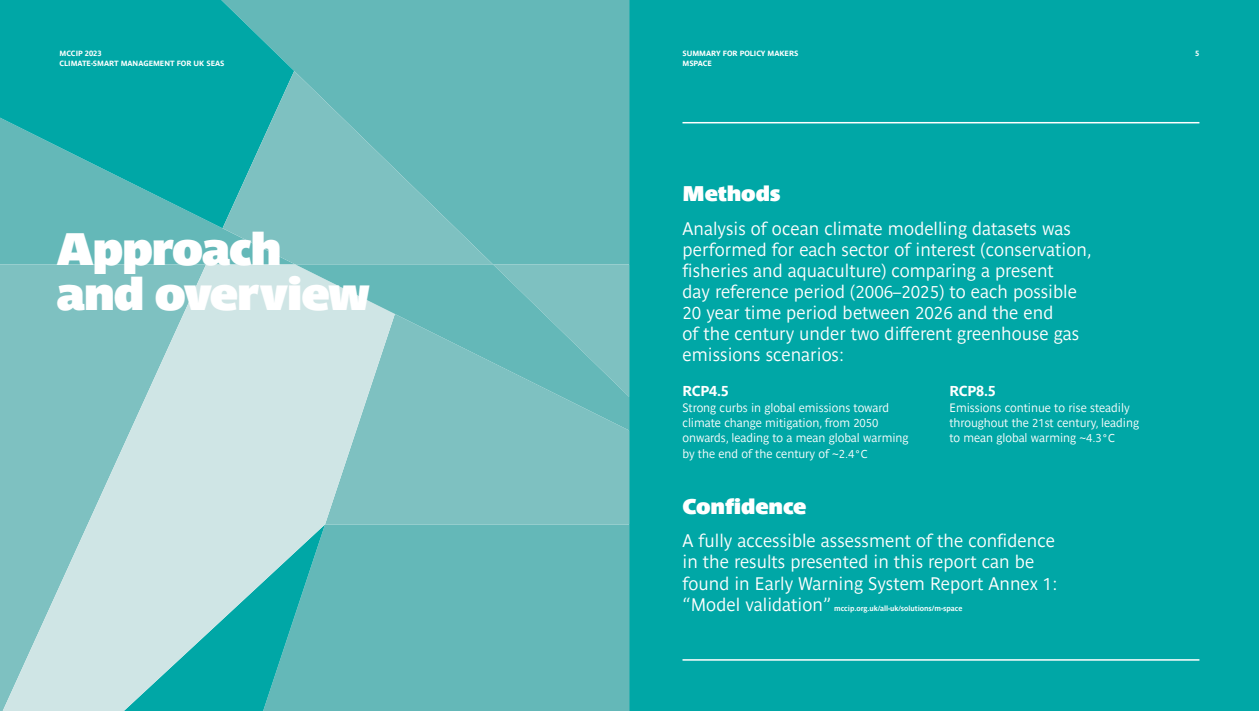
<style>
.page{position:relative;width:1259px;height:711px;background:#fff}
.page>*{position:absolute;margin:0;border:0;box-sizing:border-box;transform-origin:0 0}
.t1{font:700 45px/45px "Parisine Std Sombre";letter-spacing:-.03em;color:#fff}
.t2{font:700 21px "Parisine Std Sombre";letter-spacing:-.005em;color:#fff}
.t3{font:18px/21px "Parisine Std Gris";color:#fff}
.t4{font:700 14.25px "Parisine Std";letter-spacing:-.015em;color:#fff}
.t5{font:12px/15.3px "Parisine Std Gris";letter-spacing:-.005em;color:#fff}
.t6{font:700 7.5px "Parisine Std";letter-spacing:-.005em;color:#fff}
.t7{font:700 7.5px "Parisine Std Gris";letter-spacing:-.005em;color:#fff}
.s1{font-size:16.8px}
.s2{font-size:11.25px}
</style>
<div class="page">
<div style="left:629px;top:0;width:630px;height:710px;background:#00a7a6"></div>
<div style="left:395px;top:524px;width:234px;height:186px;background:#64b8b8"></div>
<div style="left:294px;top:0;width:335px;height:264px;background:#64b8b8"></div>
<div style="left:0;top:228px;width:222px;height:36px;background:#64b8b8"></div>
<svg style="left:0;top:0;width:294px;height:228px;background:#1aabaa"></svg>
<svg style="left:222px;top:71px;width:271px;height:193px;background:#66baba"></svg>
<div style="left:395px;top:430px;width:234px;height:94px;background:#7ec1c1"></div>
<svg style="left:0;top:264px;width:395px;height:446px;background:#97cfcf"></svg>
<svg style="left:295px;top:264px;width:334px;height:166px;background:#86c5c5"></svg>
<hr style="left:682px;top:659px;width:517px;height:1px;background:#fff">
<hr style="left:682px;top:122px;width:517px;height:1px;background:#fff">
<p class="t6" style="left:60px;top:49px;width:44px">MCCIP 2023</p>
<p class="t6" style="left:1195px;top:49px;width:6px">5</p>
<p class="t6" style="left:682px;top:49px;width:117px">SUMMARY FOR POLICY MAKERS</p>
<p class="t6" style="left:60px;top:59px;width:166px">CLIMATE-SMART MANAGEMENT FOR UK SEAS</p>
<p class="t6" style="left:682px;top:59px;width:31px">MSPACE</p>
<h1 class="t1" style="left:57px;top:225px;width:314px">Approach and overview</h1>
<p class="t2" style="left:682px;top:181px;width:99px">Methods</p>
<p class="t3" style="left:682px;top:217px;width:411px">Analysis of ocean climate modelling datasets was performed for each sector of interest (conservation, fisheries and aquaculture) comparing a present<br>day reference period (<span class="s1">2006–2025</span>) to each possible <span class="s1">20</span> year time period between <span class="s1">2026</span> and the end<br>of the century under two different greenhouse gas emissions scenarios:</p>
<p class="t4" style="left:682px;top:382px;width:48px">RCP4.5</p>
<p class="t5" style="left:682px;top:399px;width:228px">Strong curbs in global emissions toward climate change mitigation, from <span class="s2">2050 </span>onwards, leading to a mean global warming by the end of the century of ~<span class="s2">2.4°C</span></p>
<p class="t4" style="left:949px;top:382px;width:48px">RCP8.5</p>
<p class="t5" style="left:949px;top:399px;width:191px">Emissions continue to rise steadily throughout the <span class="s2">21</span>st century, leading to mean global warming ~<span class="s2">4.3°C</span></p>
<p class="t2" style="left:682px;top:493px;width:126px">Confidence</p>
<p class="t3" style="left:682px;top:530px;width:376px">A fully accessible assessment of the confidence in the results presented in this report can be found in Early Warning System Report Annex <span class="s1">1</span>: “Model validation”</p>
<p class="t7" style="left:834px;top:603px;width:130px">mccip.org.uk/all-uk/solutions/m-space</p>
</div>
